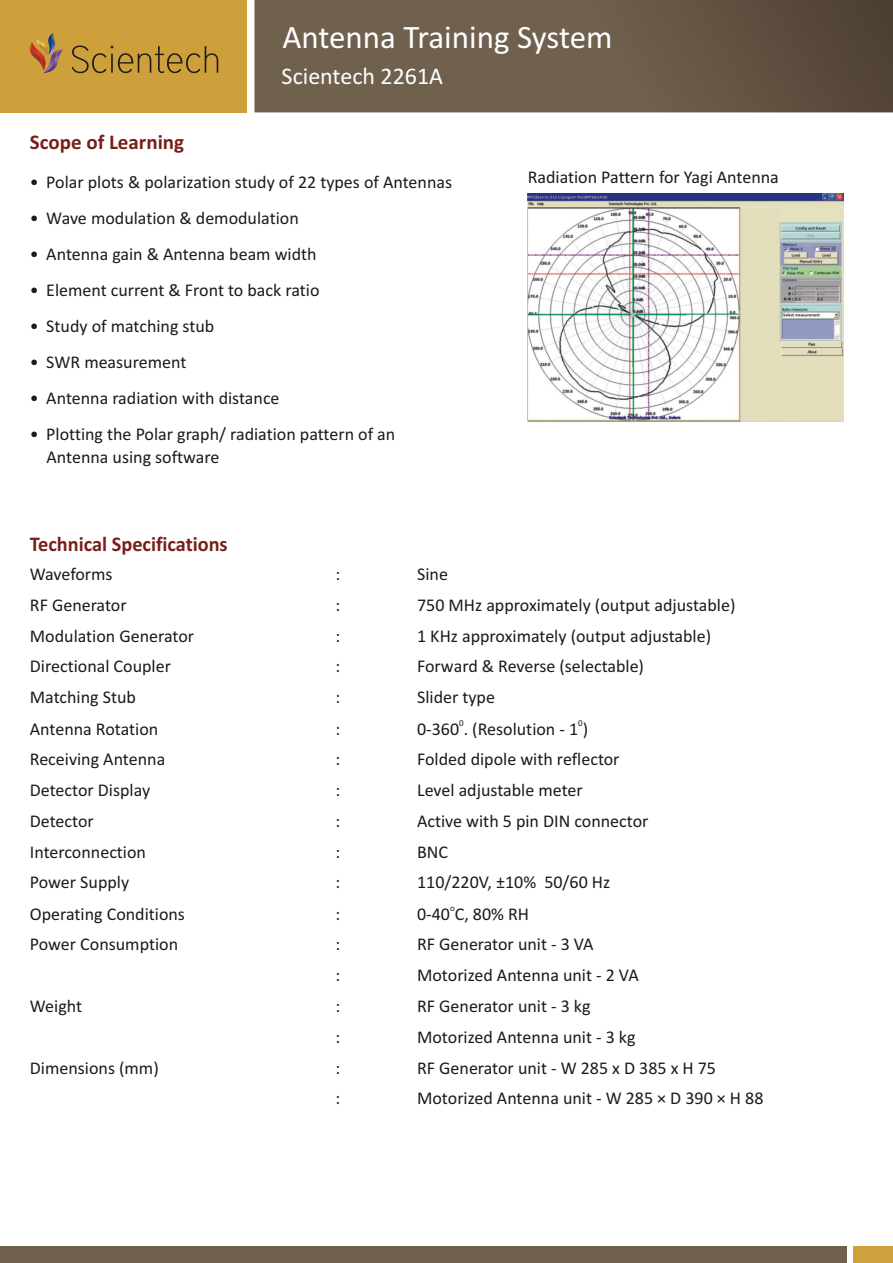
<style>
.page{position:relative;width:893px;height:1263px;background:#fff}
.page>*{position:absolute;margin:0;border:0;box-sizing:border-box;transform-origin:0 0}
.t1{font:33px "Calibri";color:#fff}
.t2{font:24px "Calibri";color:#fff}
.t3{font:700 21px "Calibri";color:#781f1a}
.t4{font:18px/23.4px "Calibri";color:#1f1a17}
.t5{font:9px "Calibri";color:#1f1a17}
</style>
<div class="page">
<img style="left:528px;top:193px;width:316px;height:229px">
<svg style="left:254px;top:0;width:639px;height:112px;background:#685948"></svg>
<div style="left:0;top:0;width:246px;height:112px;background:#cea03c"></div>
<svg style="left:72px;top:46px;width:146px;height:27px"></svg>
<svg style="left:29px;top:33px;width:34px;height:40px"></svg>
<div style="left:0;top:1246px;width:846px;height:17px;background:#70614f"></div>
<div style="left:854px;top:1246px;width:39px;height:17px;background:#cfa13d"></div>
<h1 class="t1" style="left:282px;top:24px;width:332px">Antenna Training System</h1>
<h2 class="t2" style="left:282px;top:66px;width:163px">Scientech 2261A</h2>
<p class="t3" style="left:30px;top:134px;width:156px">Scope of Learning</p>
<p class="t4" style="left:30px;top:171px;width:424px">• Polar plots &amp; polarization study of 22 types of Antennas</p>
<p class="t4" style="left:30px;top:207px;width:270px">• Wave modulation &amp; demodulation</p>
<p class="t4" style="left:30px;top:243px;width:288px">• Antenna gain &amp; Antenna beam width</p>
<p class="t4" style="left:30px;top:279px;width:291px">• Element current &amp; Front to back ratio</p>
<p class="t4" style="left:30px;top:315px;width:186px">• Study of matching stub</p>
<p class="t4" style="left:30px;top:351px;width:158px">• SWR measurement</p>
<p class="t4" style="left:30px;top:387px;width:251px">• Antenna radiation with distance</p>
<p class="t4" style="left:47px;top:423px;width:350px;text-indent:-17px">• Plotting the Polar graph/ radiation pattern of an<br>Antenna using software</p>
<p class="t3" style="left:30px;top:536px;width:199px">Technical Specifications</p>
<p class="t4" style="left:528px;top:167px;width:253px">Radiation Pattern for Yagi Antenna</p>
<p class="t4" style="left:30px;top:564px;width:84px">Waveforms</p>
<p class="t4" style="left:336px;top:564px;width:6px">:</p>
<p class="t4" style="left:417px;top:564px;width:32px">Sine</p>
<p class="t4" style="left:30px;top:595px;width:98px">RF Generator</p>
<p class="t4" style="left:336px;top:595px;width:6px">:</p>
<p class="t4" style="left:417px;top:595px;width:320px">750 MHz approximately (output adjustable)</p>
<p class="t4" style="left:30px;top:625px;width:166px">Modulation Generator</p>
<p class="t4" style="left:336px;top:625px;width:6px">:</p>
<p class="t4" style="left:417px;top:625px;width:296px">1 KHz approximately (output adjustable)</p>
<p class="t4" style="left:30px;top:656px;width:143px">Directional Coupler</p>
<p class="t4" style="left:336px;top:656px;width:6px">:</p>
<p class="t4" style="left:417px;top:656px;width:228px">Forward &amp; Reverse (selectable)</p>
<p class="t4" style="left:30px;top:687px;width:108px">Matching Stub</p>
<p class="t4" style="left:335px;top:687px;width:6px">:</p>
<p class="t4" style="left:417px;top:687px;width:79px">Slider type</p>
<p class="t5" style="left:459px;top:719px;width:6px">0</p>
<p class="t5" style="left:578px;top:719px;width:6px">0</p>
<p class="t4" style="left:30px;top:718px;width:130px">Antenna Rotation</p>
<p class="t4" style="left:335px;top:718px;width:6px">:</p>
<p class="t4" style="left:417px;top:718px;width:173px">0-360 . (Resolution - 1 )</p>
<p class="t4" style="left:30px;top:749px;width:137px">Receiving Antenna</p>
<p class="t4" style="left:335px;top:749px;width:6px">:</p>
<p class="t4" style="left:417px;top:749px;width:204px">Folded dipole with reflector</p>
<p class="t4" style="left:30px;top:780px;width:122px">Detector Display</p>
<p class="t4" style="left:335px;top:780px;width:6px">:</p>
<p class="t4" style="left:417px;top:780px;width:167px">Level adjustable meter</p>
<p class="t4" style="left:30px;top:810px;width:65px">Detector</p>
<p class="t4" style="left:335px;top:810px;width:6px">:</p>
<p class="t4" style="left:417px;top:810px;width:233px">Active with 5 pin DIN connector</p>
<p class="t4" style="left:30px;top:841px;width:118px">Interconnection</p>
<p class="t4" style="left:335px;top:841px;width:6px">:</p>
<p class="t4" style="left:417px;top:841px;width:33px">BNC</p>
<p class="t4" style="left:30px;top:872px;width:101px">Power Supply</p>
<p class="t4" style="left:335px;top:872px;width:6px">:</p>
<p class="t4" style="left:417px;top:872px;width:195px">110/220V, ±10% 50/60 Hz</p>
<p class="t5" style="left:450px;top:904px;width:6px">o</p>
<p class="t4" style="left:30px;top:903px;width:157px">Operating Conditions</p>
<p class="t4" style="left:335px;top:903px;width:6px">:</p>
<p class="t4" style="left:417px;top:903px;width:113px">0-40 C, 80% RH</p>
<p class="t4" style="left:30px;top:934px;width:150px">Power Consumption</p>
<p class="t4" style="left:335px;top:934px;width:6px">:</p>
<p class="t4" style="left:417px;top:934px;width:178px">RF Generator unit - 3 VA</p>
<p class="t4" style="left:335px;top:965px;width:6px">:</p>
<p class="t4" style="left:417px;top:965px;width:223px">Motorized Antenna unit - 2 VA</p>
<p class="t4" style="left:30px;top:996px;width:54px">Weight</p>
<p class="t4" style="left:335px;top:996px;width:6px">:</p>
<p class="t4" style="left:417px;top:996px;width:175px">RF Generator unit - 3 kg</p>
<p class="t4" style="left:335px;top:1026px;width:6px">:</p>
<p class="t4" style="left:417px;top:1026px;width:220px">Motorized Antenna unit - 3 kg</p>
<p class="t4" style="left:30px;top:1057px;width:130px">Dimensions (mm)</p>
<p class="t4" style="left:335px;top:1057px;width:6px">:</p>
<p class="t4" style="left:417px;top:1057px;width:300px">RF Generator unit - W 285 x D 385 x H 75</p>
<p class="t4" style="left:335px;top:1088px;width:6px">:</p>
<p class="t4" style="left:417px;top:1088px;width:348px">Motorized Antenna unit - W 285 × D 390 × H 88</p>
</div>
